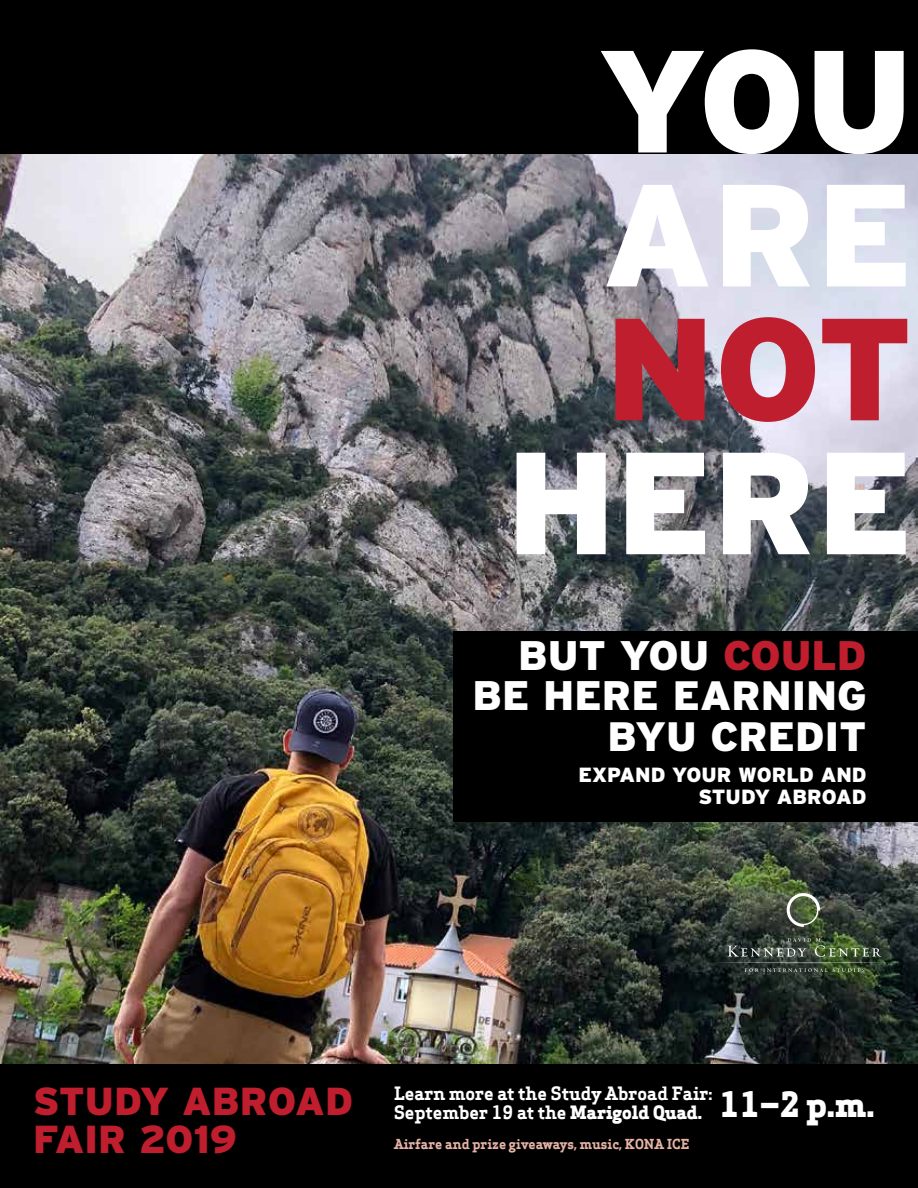
<style>
.page{position:relative;width:918px;height:1188px;background:#fff}
.page>*{position:absolute;margin:0;border:0;box-sizing:border-box;transform-origin:0 0}
.t1{font:900 145.05px/133.9px "Interstate";color:#fff}
.t2{font:900 145.05px "Interstate";color:#be1e2d}
.t3{font:900 41.25px "Interstate";color:#fff}
.t4{font:900 41.1px/40.5px "Interstate";color:#fff;text-align:right}
.t5{font:900 39px/38.2px "Interstate";color:#be1e2d}
.t6{font:900 20.55px/22.5px "Interstate";color:#fff;text-align:right}
.t7{font:700 18px/19px "Apex Serif";color:#fff}
.t8{font:700 13.5px "Apex Serif";color:#e6b4a6}
.s1{color:#be1e2d}
.s2{font-size:41.25px}
.s3{font-weight:800}
.s4{font-weight:800;font-size:33.75px}
</style>
<div class="page">
<img style="left:0;top:153px;width:918px;height:911px">
<div style="left:0;top:1064px;width:918px;height:124px;background:#000"></div>
<div style="left:454px;top:631px;width:464px;height:191px;background:#000"></div>
<svg style="left:787px;top:893px;width:33px;height:34px"></svg>
<svg style="left:727px;top:938px;width:154px;height:19px;background:#505e4a"></svg>
<svg style="left:714px;top:963px;width:179px;height:9px;background:#354334"></svg>
<div style="left:0;top:0;width:918px;height:153px;background:#000"></div>
<h1 class="t1" style="left:598px;top:33px;width:316px">YOU<br>ARE</h1>
<h1 class="t2" style="left:605px;top:286px;width:310px">NOT</h1>
<h1 class="t1" style="left:506px;top:435px;width:409px">HERE</h1>
<h2 class="t3" style="left:518px;top:632px;width:350px">BUT YOU <span class="s1">COULD</span></h2>
<h3 class="t4" style="left:472px;top:675px;width:396px"><span class="s2">BE HERE</span> EARNING<br>BYU CREDIT</h3>
<p class="t6" style="left:578px;top:763px;width:290px">EXPAND YOUR WORLD AND<br>STUDY ABROAD</p>
<h3 class="t5" style="left:33px;top:1081px;width:321px">STUDY ABROAD<br>FAIR 2019</h3>
<p class="t7" style="left:394px;top:1084px;width:482px">Learn more at the Study Abroad Fair:<br>September 19 at the <span class="s3">Marigold Quad.</span> <span class="s4">11–2 p.m.</span></p>
<p class="t8" style="left:394px;top:1135px;width:297px">Airfare and prize giveaways, music, KONA ICE</p>
</div>
